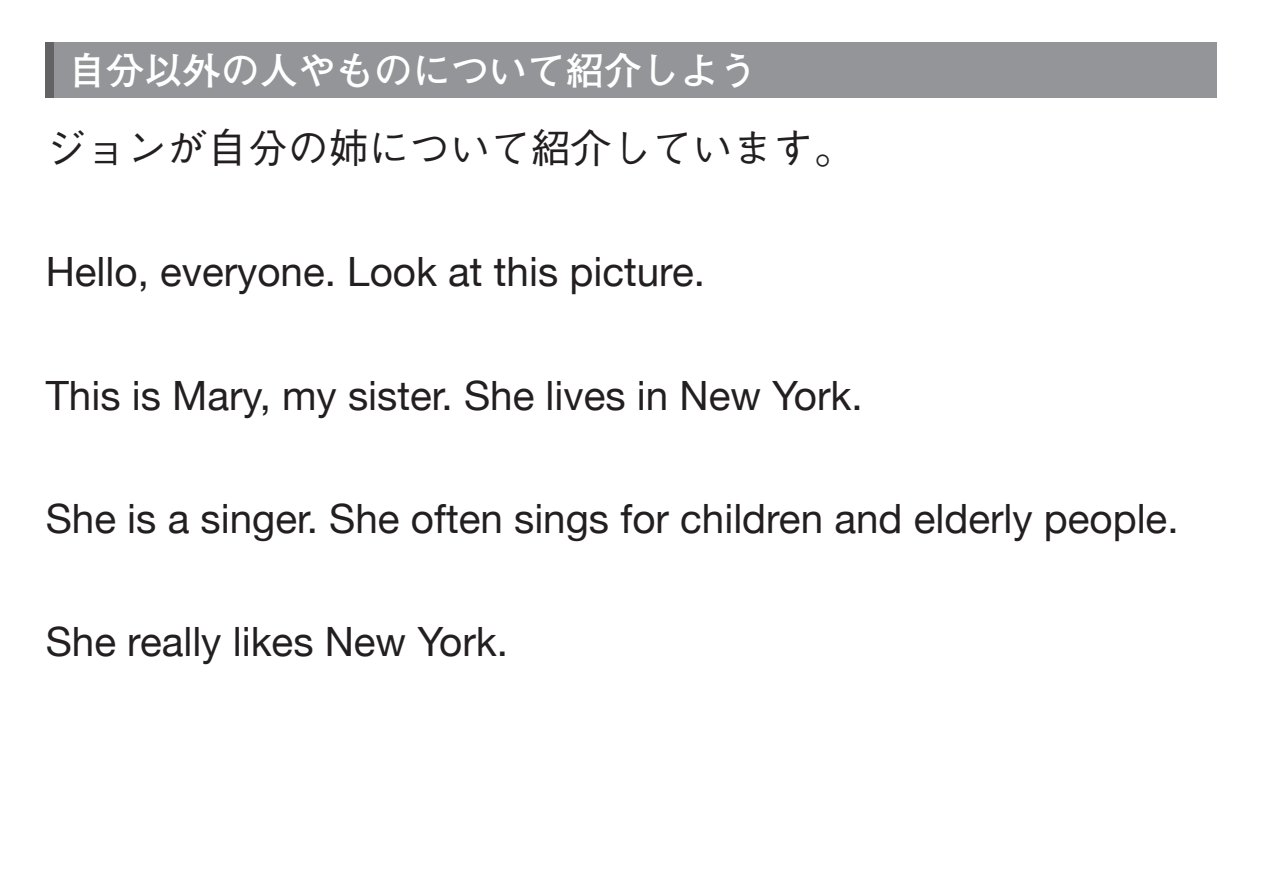
<style>
.page{position:relative;width:1263px;height:893px;background:#fff}
.page>*{position:absolute;margin:0;border:0;box-sizing:border-box;transform-origin:0 0}
.t1{font:40.35px "Helvetica Neue";color:#231f20}
.t2{font:500 40.35px "Gothic BBB";color:#231f20}
.t3{font:700 38.25px "Futo Go B101";color:#fff}
</style>
<div class="page">
<div style="left:46px;top:43px;width:1171px;height:55px;background:#939598"></div>
<div style="left:46px;top:43px;width:8px;height:55px;background:#636366"></div>
<p class="t3" style="left:68px;top:48px;width:690px">自分以外の人やものについて紹介しよう</p>
<p class="t2" style="left:46px;top:125px;width:809px">ジョンが自分の姉について紹介しています。</p>
<p class="t1" style="left:46px;top:243px;width:661px">Hello, everyone. Look at this picture.</p>
<p class="t1" style="left:46px;top:366px;width:818px">This is Mary, my sister. She lives in New York.</p>
<p class="t1" style="left:46px;top:490px;width:1134px">She is a singer. She often sings for children and elderly people.</p>
<p class="t1" style="left:46px;top:613px;width:464px">She really likes New York.</p>
</div>
